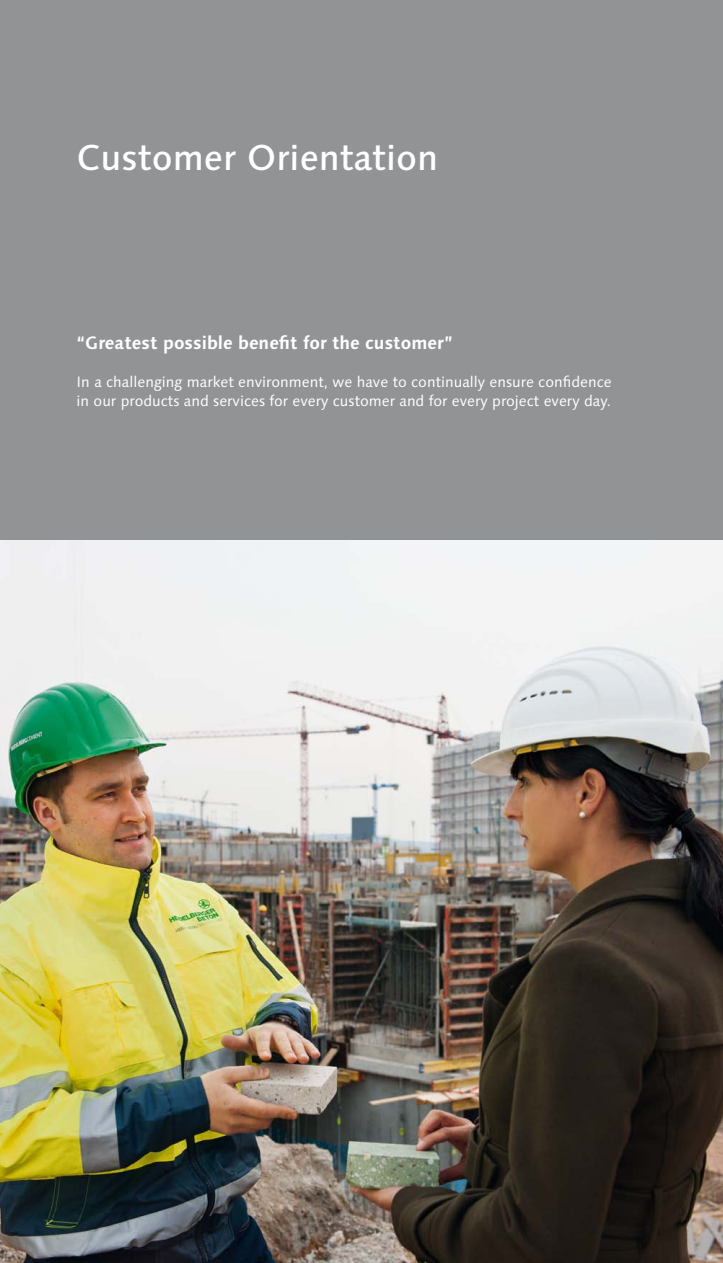
<style>
.page{position:relative;width:723px;height:1263px;background:#fff}
.page>*{position:absolute;margin:0;border:0;box-sizing:border-box;transform-origin:0 0}
.t1{font:500 36px "Linotype Syntax";color:#fff}
.t2{font:700 18px "Linotype Syntax";color:#fff}
.t3{font:15px/19.2px "Linotype Syntax";color:#fff}
</style>
<div class="page">
<div style="left:0;top:0;width:723px;height:540px;background:#929395"></div>
<img style="left:0;top:540px;width:723px;height:723px">
<h1 class="t1" style="left:77px;top:136px;width:363px">Customer Orientation</h1>
<p class="t2" style="left:77px;top:331px;width:378px">“Greatest possible benefit for the customer”</p>
<p class="t3" style="left:77px;top:372px;width:537px">In a challenging market environment, we have to continually ensure confidence in our products and services for every customer and for every project every day.</p>
</div>
